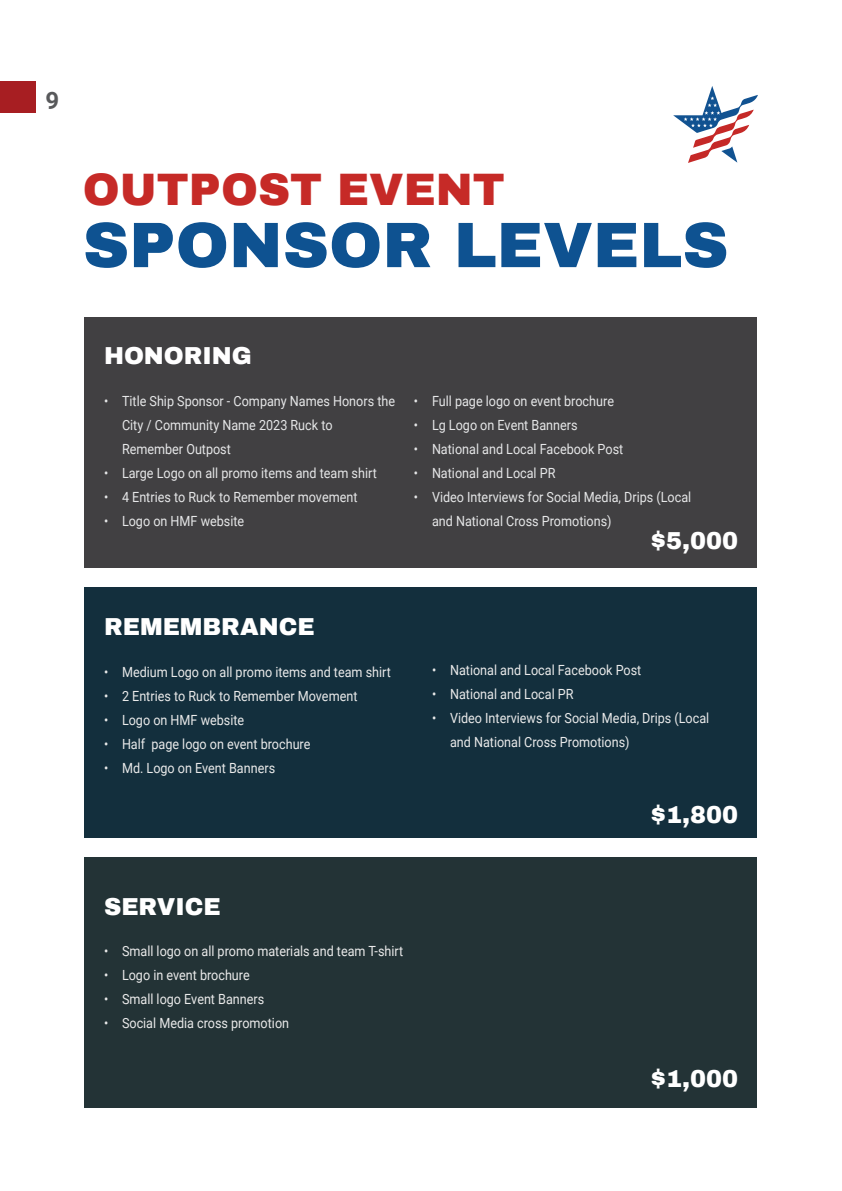
<style>
.page{position:relative;width:842px;height:1191px;background:#fff}
.page>*{position:absolute;margin:0;border:0;box-sizing:border-box;transform-origin:0 0}
.t1{font:900 64.2px "Archivo";color:#0e5291}
.t2{font:900 44.4px "Archivo";color:#c62a27}
.t3{font:900 24px "Archivo";color:#fff}
.t4{font:700 24px "Roboto";color:#58595b}
.t5{font:14px/24px "Roboto";color:#eaeaea;scale:.9 1}
.t6{font:14px/24px "Roboto";color:#e6e7e8;scale:.9 1}
</style>
<div class="page">
<svg style="left:673px;top:86px;width:85px;height:77px"></svg>
<div style="left:85px;top:588px;width:672px;height:250px;background:#132f3d"></div>
<div style="left:85px;top:317px;width:672px;height:250px;background:#414042"></div>
<div style="left:85px;top:857px;width:672px;height:250px;background:#233336"></div>
<div style="left:0;top:81px;width:35px;height:31px;background:#a71e22"></div>
<h3 class="t4" style="left:45px;top:83px;width:15px">9</h3>
<h2 class="t2" style="left:83px;top:163px;width:424px">OUTPOST EVENT</h2>
<h1 class="t1" style="left:83px;top:206px;width:647px">SPONSOR LEVELS</h1>
<h3 class="t3" style="left:104px;top:341px;width:149px">HONORING</h3>
<p class="t6" style="left:122px;top:389px;width:305px;text-indent:-18px">• Title Ship Sponsor - Company Names Honors the<br>City / Community Name 2023 Ruck to<br>Remember Outpost</p>
<p class="t6" style="left:104px;top:461px;width:305px">• Large Logo on all promo items and team shirt</p>
<p class="t6" style="left:104px;top:485px;width:283px">• 4 Entries to Ruck to Remember movement</p>
<p class="t6" style="left:104px;top:509px;width:157px">• Logo on HMF website</p>
<p class="t6" style="left:414px;top:388px;width:224px">• Full page logo on event brochure</p>
<p class="t6" style="left:414px;top:412px;width:183px">• Lg Logo on Event Banners</p>
<p class="t6" style="left:414px;top:436px;width:234px">• National and Local Facebook Post</p>
<p class="t6" style="left:414px;top:460px;width:159px">• National and Local PR</p>
<p class="t6" style="left:432px;top:484px;width:290px;text-indent:-18px">• Video Interviews for Social Media, Drips (Local and National Cross Promotions)</p>
<h3 class="t3" style="left:650px;top:526px;width:90px">$5,000</h3>
<h3 class="t3" style="left:104px;top:612px;width:212px">REMEMBRANCE</h3>
<p class="t5" style="left:104px;top:659px;width:320px">• Medium Logo on all promo items and team shirt</p>
<p class="t5" style="left:104px;top:683px;width:283px">• 2 Entries to Ruck to Remember Movement</p>
<p class="t5" style="left:104px;top:707px;width:157px">• Logo on HMF website</p>
<p class="t5" style="left:104px;top:731px;width:231px">• Half page logo on event brochure</p>
<p class="t5" style="left:104px;top:755px;width:192px">• Md. Logo on Event Banners</p>
<p class="t5" style="left:432px;top:657px;width:234px">• National and Local Facebook Post</p>
<p class="t5" style="left:432px;top:681px;width:159px">• National and Local PR</p>
<p class="t5" style="left:450px;top:705px;width:290px;text-indent:-18px">• Video Interviews for Social Media, Drips (Local and National Cross Promotions)</p>
<h3 class="t3" style="left:650px;top:800px;width:90px">$1,800</h3>
<h3 class="t3" style="left:104px;top:891px;width:118px">SERVICE</h3>
<p class="t5" style="left:104px;top:939px;width:334px">• Small logo on all promo materials and team T-shirt</p>
<p class="t5" style="left:104px;top:962px;width:164px">• Logo in event brochure</p>
<p class="t5" style="left:104px;top:986px;width:180px">• Small logo Event Banners</p>
<p class="t5" style="left:104px;top:1010px;width:207px">• Social Media cross promotion</p>
<h3 class="t3" style="left:650px;top:1064px;width:90px">$1,000</h3>
</div>
